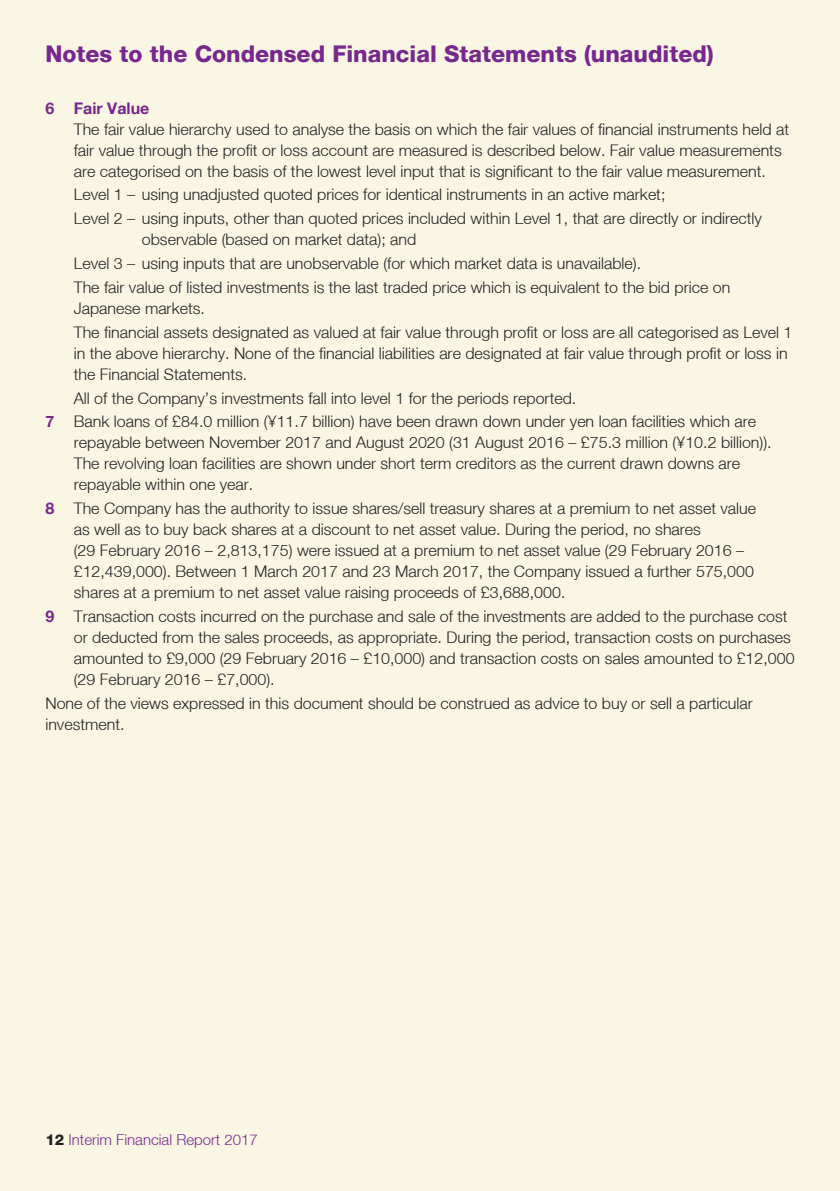
<style>
.page{position:relative;width:840px;height:1191px;background:#fff}
.page>*{position:absolute;margin:0;border:0;box-sizing:border-box;transform-origin:0 0}
.t1{font:800 23px "Helvetica Neue LT";color:#77278d}
.t2{font:300 16px/21px "Helvetica Neue LT";color:#231f20}
.t3{font:700 16px "Helvetica Neue LT";color:#77278d}
.t4{font:300 15px "Helvetica Neue LT";color:#77278d}
.s1{font-weight:700;color:#77278d}
.s2{font-weight:800;color:#231f20}
</style>
<div class="page">
<div style="left:0;top:0;width:839px;height:1191px;background:#f9f6e4"></div>
<h1 class="t1" style="left:45px;top:40px;width:669px">Notes to the Condensed Financial Statements (unaudited)</h1>
<p class="t3" style="left:45px;top:98px;width:105px">6 Fair Value</p>
<p class="t2" style="left:74px;top:118px;width:716px">The fair value hierarchy used to analyse the basis on which the fair values of financial instruments held at fair value through the profit or loss account are measured is described below. Fair value measurements are categorised on the basis of the lowest level input that is significant to the fair value measurement.</p>
<p class="t2" style="left:74px;top:182px;width:689px;line-height:23.8px">Level 1 – using unadjusted quoted prices for identical instruments in an active market;<br>Level 2 – using inputs, other than quoted prices included within Level 1, that are directly or indirectly</p>
<p class="t2" style="left:74px;top:227px;width:657px;line-height:23.8px;text-indent:68px">observable (based on market data); and<br>Level 3 – using inputs that are unobservable (for which market data is unavailable).<br>The fair value of listed investments is the last traded price which is equivalent to the bid price on</p>
<p class="t2" style="left:74px;top:296px;width:719px;line-height:23.8px">Japanese markets.<br>The financial assets designated as valued at fair value through profit or loss are all categorised as Level 1</p>
<p class="t2" style="left:74px;top:342px;width:715px">in the above hierarchy. None of the financial liabilities are designated at fair value through profit or loss in the Financial Statements.</p>
<p class="t2" style="left:45px;top:386px;width:712px;line-height:23.8px;text-indent:28px">All of the Company’s investments fall into level 1 for the periods reported.<br><span class="s1">7</span> Bank loans of £84.0 million (¥11.7 billion) have been drawn down under yen loan facilities which are</p>
<p class="t2" style="left:74px;top:432px;width:699px">repayable between November 2017 and August 2020 (31 August 2016 – £75.3 million (¥10.2 billion)).<br>The revolving loan facilities are shown under short term creditors as the current drawn downs are repayable within one year.</p>
<p class="t2" style="left:74px;top:498px;width:683px;text-indent:-28px"><span class="s1">8</span> The Company has the authority to issue shares/sell treasury shares at a premium to net asset value as well as to buy back shares at a discount to net asset value. During the period, no shares<br>(29 February 2016 – 2,813,175) were issued at a premium to net asset value (29 February 2016 – £12,439,000). Between 1 March 2017 and 23 March 2017, the Company issued a further 575,000 shares at a premium to net asset value raising proceeds of £3,688,000.</p>
<p class="t2" style="left:74px;top:605px;width:721px;text-indent:-28px"><span class="s1">9</span> Transaction costs incurred on the purchase and sale of the investments are added to the purchase cost or deducted from the sales proceeds, as appropriate. During the period, transaction costs on purchases amounted to £9,000 (29 February 2016 – £10,000) and transaction costs on sales amounted to £12,000 (29 February 2016 – £7,000).</p>
<p class="t2" style="left:45px;top:692px;width:708px">None of the views expressed in this document should be construed as advice to buy or sell a particular investment.</p>
<p class="t4" style="left:45px;top:1130px;width:214px"><span class="s2">12</span> Interim Financial Report 2017</p>
</div>
